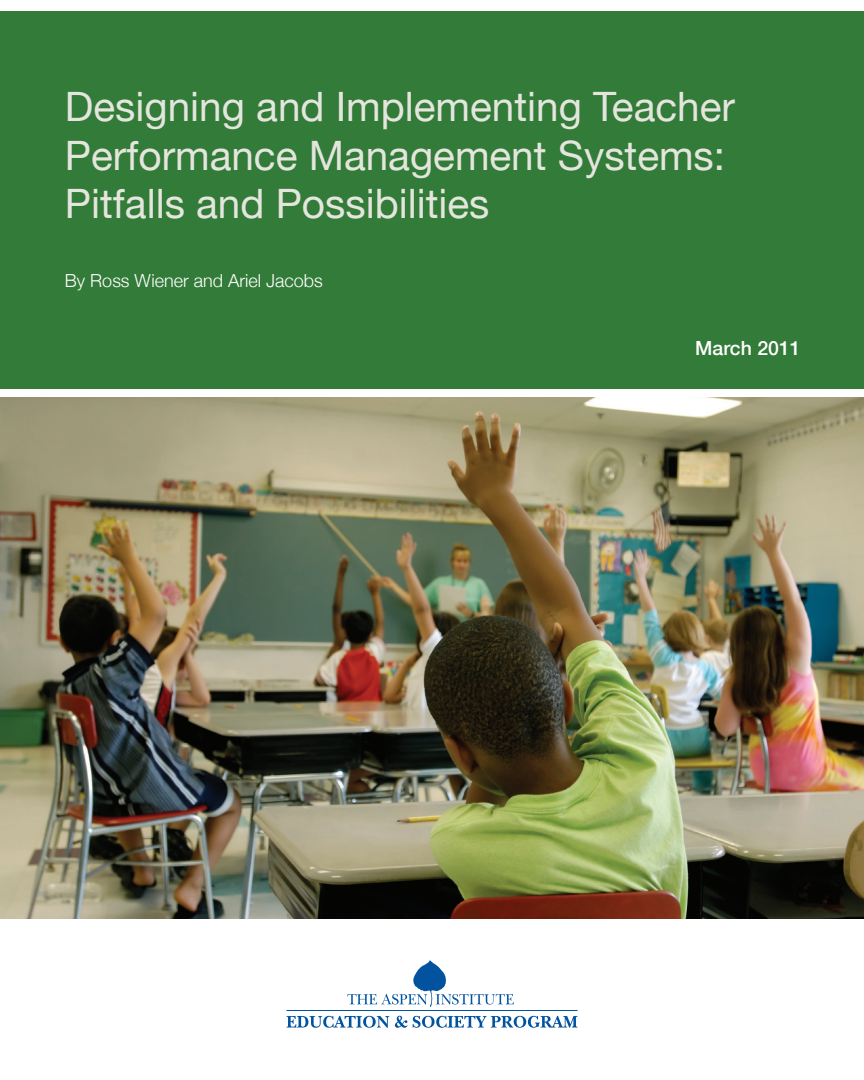
<style>
.page{position:relative;width:864px;height:1080px;background:#fff}
.page>*{position:absolute;margin:0;border:0;box-sizing:border-box;transform-origin:0 0}
.t1{font:40.5px "Helvetica Neue";color:#e4e6dd}
.t2{font:500 19.5px "Helvetica Neue";color:#fff}
.t3{font:300 18px "Helvetica Neue";color:#fff}
</style>
<div class="page">
<div style="left:0;top:11px;width:864px;height:378px;background:#337b39"></div>
<img style="left:0;top:397px;width:864px;height:522px">
<svg style="left:347px;top:960px;width:167px;height:47px"></svg>
<svg style="left:286px;top:1016px;width:103px;height:12px"></svg>
<svg style="left:395px;top:1016px;width:183px;height:12px"></svg>
<hr style="left:286px;top:1010px;width:292px;height:1px;background:#0153a0">
<p class="t1" style="left:65px;top:82px;width:671px">Designing and Implementing Teacher</p>
<p class="t1" style="left:65px;top:131px;width:662px">Performance Management Systems:</p>
<p class="t1" style="left:65px;top:180px;width:426px">Pitfalls and Possibilities</p>
<p class="t3" style="left:65px;top:269px;width:259px">By Ross Wiener and Ariel Jacobs</p>
<p class="t2" style="left:695px;top:336px;width:107px">March 2011</p>
</div>
